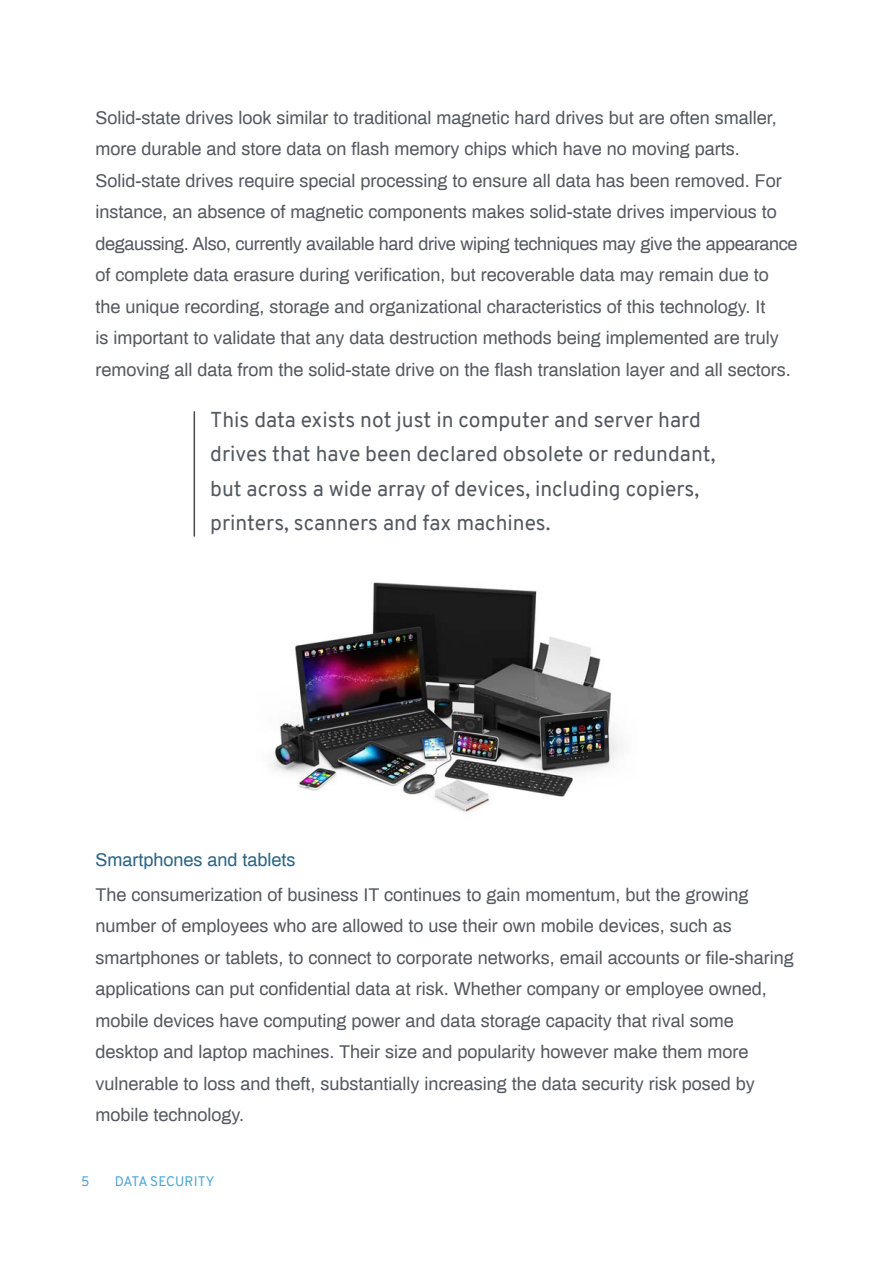
<style>
.page{position:relative;width:893px;height:1263px;background:#fff}
.page>*{position:absolute;margin:0;border:0;box-sizing:border-box;transform-origin:0 0}
.t1{font:21px "Overpass";color:#535860}
.t2{font:18px/31.5px "Archivo";color:#535860}
.t3{font:18px "Archivo";letter-spacing:-.02em;color:#535860}
.t4{font:18px "Archivo";color:#2b627f}
.t5{font:13.5px "Overpass";letter-spacing:.01em;color:#4aa3d5}
</style>
<div class="page">
<hr style="left:194px;top:411px;width:1px;height:126px;background:#4a4a4a">
<img style="left:272px;top:582px;width:350px;height:230px">
<p class="t2" style="left:95px;top:101px;width:683px">Solid-state drives look similar to traditional magnetic hard drives but are often smaller,</p>
<p class="t2" style="left:95px;top:132px;width:646px">more durable and store data on flash memory chips which have no moving parts.</p>
<p class="t2" style="left:95px;top:164px;width:688px">Solid-state drives require special processing to ensure all data has been removed. For</p>
<p class="t2" style="left:95px;top:195px;width:683px">instance, an absence of magnetic components makes solid-state drives impervious to</p>
<p class="t3" style="left:95px;top:231px;width:704px">degaussing. Also, currently available hard drive wiping techniques may give the appearance</p>
<p class="t2" style="left:95px;top:258px;width:697px">of complete data erasure during verification, but recoverable data may remain due to the unique recording, storage and organizational characteristics of this technology. It<br>is important to validate that any data destruction methods being implemented are truly removing all data from the solid-state drive on the flash translation layer and all sectors.</p>
<p class="t1" style="left:210px;top:405px;width:492px">This data exists not just in computer and server hard</p>
<p class="t1" style="left:210px;top:439px;width:507px">drives that have been declared obsolete or redundant,</p>
<p class="t1" style="left:210px;top:474px;width:490px">but across a wide array of devices, including copiers,</p>
<p class="t1" style="left:210px;top:508px;width:342px">printers, scanners and fax machines.</p>
<p class="t4" style="left:95px;top:848px;width:202px">Smartphones and tablets</p>
<p class="t2" style="left:95px;top:878px;width:654px">The consumerization of business IT continues to gain momentum, but the growing</p>
<p class="t2" style="left:95px;top:909px;width:638px">number of employees who are allowed to use their own mobile devices, such as</p>
<p class="t2" style="left:95px;top:941px;width:700px">smartphones or tablets, to connect to corporate networks, email accounts or file-sharing applications can put confidential data at risk. Whether company or employee owned, mobile devices have computing power and data storage capacity that rival some</p>
<p class="t2" style="left:95px;top:1035px;width:654px">desktop and laptop machines. Their size and popularity however make them more</p>
<p class="t2" style="left:95px;top:1067px;width:661px">vulnerable to loss and theft, substantially increasing the data security risk posed by</p>
<p class="t2" style="left:95px;top:1098px;width:150px">mobile technology.</p>
<p class="t5" style="left:81px;top:1171px;width:10px">5</p>
<p class="t5" style="left:115px;top:1171px;width:101px">DATA SECURITY</p>
</div>
